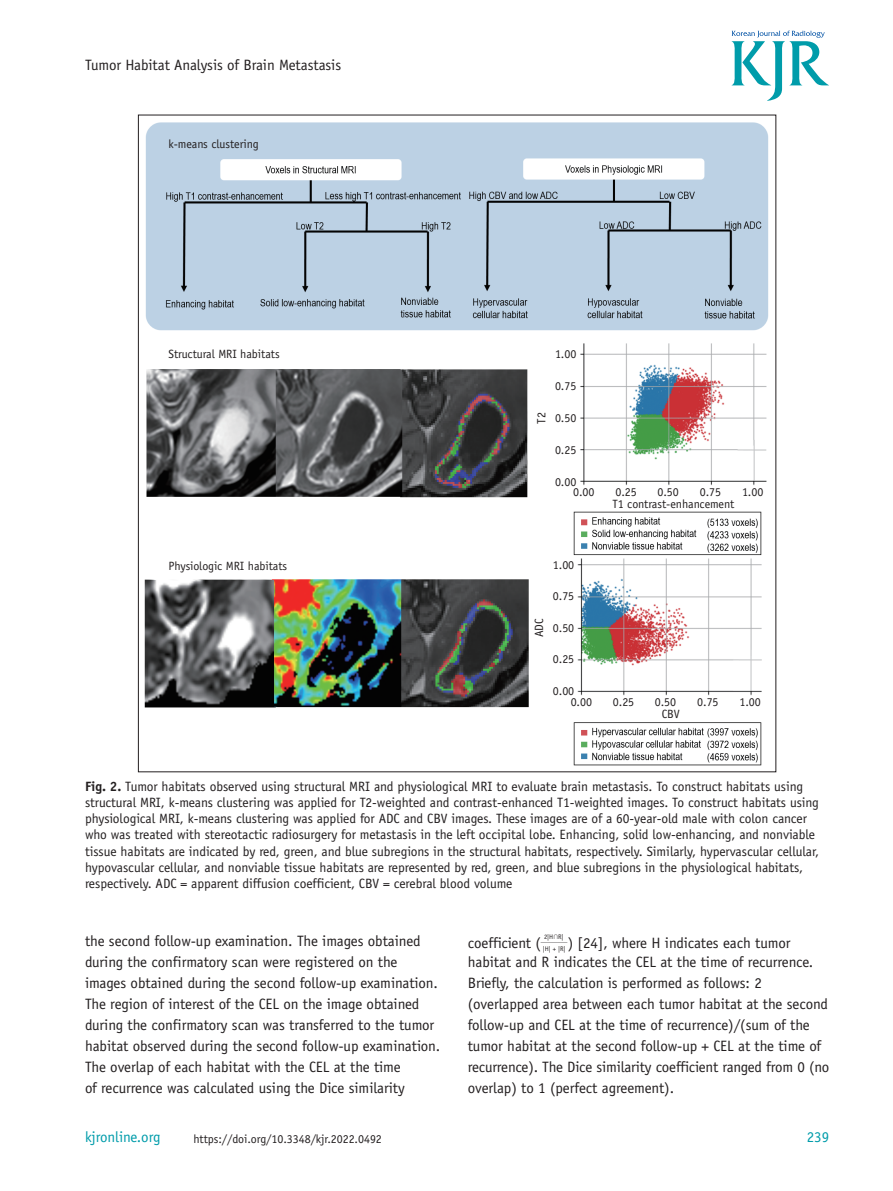
<style>
.page{position:relative;width:893px;height:1191px;background:#fff}
.page>*{position:absolute;margin:0;border:0;box-sizing:border-box;transform-origin:0 0}
.본문{font:15px/21px "Officina Sans Std";letter-spacing:-.005em;color:#231f20}
.t1{font:15px "Officina Sans Std";letter-spacing:-.005em;color:#009caa}
.그림제목{font:13.5px/16.2px "Officina Sans Std";letter-spacing:-.005em;color:#231f20}
.t2{font:12px "Officina Sans Std";letter-spacing:-.005em;color:#231f20}
.본문-2{font:6.75px "Officina Sans Std";color:#231f20}
.s1{font-weight:700}
.s2{font-family:"Times New Roman"}
</style>
<div class="page">
<svg style="left:732px;top:31px;width:97px;height:70px"></svg>
<img style="left:144px;top:122px;width:625px;height:644px">
<p class="본문" style="left:85px;top:54px;width:258px">Tumor Habitat Analysis of Brain Metastasis</p>
<p class="t2" style="left:169px;top:137px;width:92px">k-means clustering</p>
<p class="t2" style="left:169px;top:347px;width:113px">Structural MRI habitats</p>
<p class="t2" style="left:169px;top:559px;width:120px">Physiologic MRI habitats</p>
<p class="t2" style="left:534px;top:423px;width:13px;rotate:-90deg">T2</p>
<p class="t2" style="left:555px;top:347px;width:23px">1.00</p>
<p class="t2" style="left:555px;top:379px;width:23px">0.75</p>
<p class="t2" style="left:555px;top:411px;width:23px">0.50</p>
<p class="t2" style="left:555px;top:442px;width:23px">0.25</p>
<p class="t2" style="left:555px;top:474px;width:23px">0.00</p>
<p class="t2" style="left:573px;top:485px;width:23px">0.00</p>
<p class="t2" style="left:615px;top:485px;width:23px">0.25</p>
<p class="t2" style="left:657px;top:485px;width:23px">0.50</p>
<p class="t2" style="left:700px;top:485px;width:23px">0.75</p>
<p class="t2" style="left:742px;top:485px;width:23px">1.00</p>
<p class="t2" style="left:613px;top:497px;width:123px">T1 contrast-enhancement</p>
<p class="t2" style="left:532px;top:637px;width:20px;rotate:-90deg">ADC</p>
<p class="t2" style="left:553px;top:557px;width:23px">1.00</p>
<p class="t2" style="left:553px;top:589px;width:23px">0.75</p>
<p class="t2" style="left:553px;top:621px;width:23px">0.50</p>
<p class="t2" style="left:553px;top:652px;width:23px">0.25</p>
<p class="t2" style="left:553px;top:684px;width:23px">0.00</p>
<p class="t2" style="left:571px;top:695px;width:23px">0.00</p>
<p class="t2" style="left:613px;top:695px;width:23px">0.25</p>
<p class="t2" style="left:655px;top:695px;width:23px">0.50</p>
<p class="t2" style="left:697px;top:695px;width:23px">0.75</p>
<p class="t2" style="left:739px;top:695px;width:23px">1.00</p>
<p class="t2" style="left:662px;top:706px;width:20px">CBV</p>
<p class="그림제목" style="left:85px;top:778px;width:736px"><span class="s1">Fig. 2.</span> Tumor habitats observed using structural MRI and physiological MRI to evaluate brain metastasis. To construct habitats using structural MRI, k-means clustering was applied for T2-weighted and contrast-enhanced T1-weighted images. To construct habitats using physiological MRI, k-means clustering was applied for ADC and CBV images. These images are of a 60-year-old male with colon cancer who was treated with stereotactic radiosurgery for metastasis in the left occipital lobe. Enhancing, solid low-enhancing, and nonviable tissue habitats are indicated by red, green, and blue subregions in the structural habitats, respectively. Similarly, hypervascular cellular, hypovascular cellular, and nonviable tissue habitats are represented by red, green, and blue subregions in the physiological habitats, respectively. ADC = apparent diffusion coefficient, CBV = cerebral blood volume</p>
<p class="본문" style="left:85px;top:930px;width:357px">the second follow-up examination. The images obtained during the confirmatory scan were registered on the images obtained during the second follow-up examination.<br>The region of interest of the CEL on the image obtained during the confirmatory scan was transferred to the tumor habitat observed during the second follow-up examination.<br>The overlap of each habitat with the CEL at the time<br>of recurrence was calculated using the Dice similarity</p>
<p class="본문" style="left:468px;top:932px;width:75px">coefficient (</p>
<p class="본문-2" style="left:544px;top:932px;width:21px">2|H<span class="s2">∩</span>R|</p>
<p class="본문" style="left:468px;top:933px;width:347px;line-height:19.2px;text-indent:100px">) [24], where H indicates each tumor habitat and R indicates the CEL at the time of recurrence.</p>
<p class="본문" style="left:468px;top:972px;width:363px">Briefly, the calculation is performed as follows: 2 (overlapped area between each tumor habitat at the second follow-up and CEL at the time of recurrence)/(sum of the tumor habitat at the second follow-up + CEL at the time of recurrence). The Dice similarity coefficient ranged from 0 (no overlap) to 1 (perfect agreement).</p>
<p class="본문-2" style="left:541px;top:936px;width:28px">________</p>
<p class="본문-2" style="left:543px;top:944px;width:24px">|H| + |R|</p>
<p class="t1" style="left:85px;top:1128px;width:77px">kjronline.org</p>
<p class="t2" style="left:194px;top:1132px;width:190px">https://doi.org/10.3348/kjr.2022.0492</p>
<p class="t1" style="left:807px;top:1128px;width:24px">239</p>
</div>
